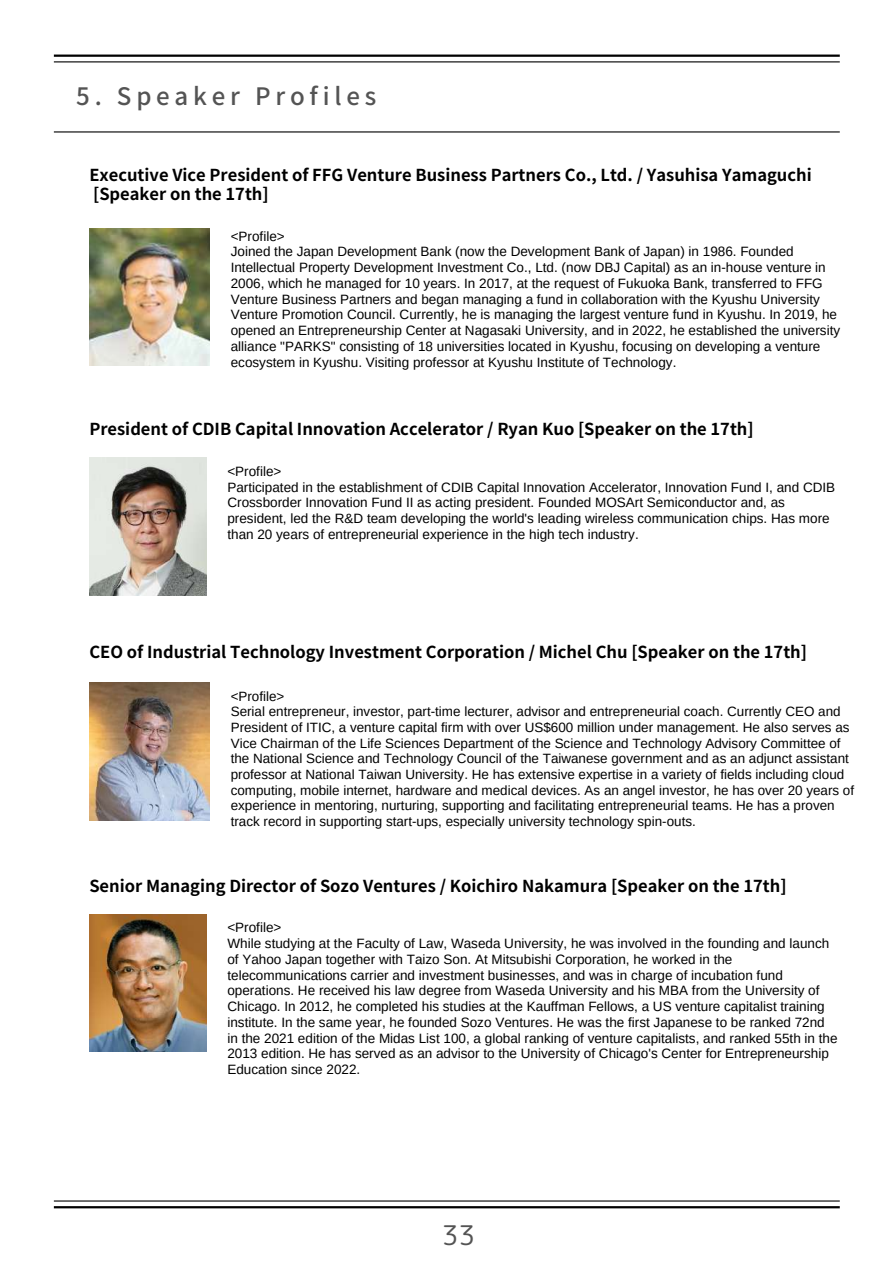
<style>
.page{position:relative;width:894px;height:1264px;background:#fff}
.page>*{position:absolute;margin:0;border:0;box-sizing:border-box;transform-origin:0 0}
.t1{font:27px "rounded mplus 1 p regular";color:#545454}
.t2{font:500 24px "Noto Sans JP";letter-spacing:.2em;color:#545454}
.t3{font:700 16.5px/19.2px "Noto Sans JP";color:#000}
.t4{font:13.5px/15.8px "Arimo";color:#000}
</style>
<div class="page">
<hr style="left:54px;top:131px;width:785px;height:1px;background:#000">
<hr style="left:54px;top:55px;width:785px;height:2px;background:#000">
<hr style="left:54px;top:61px;width:785px;height:1px;background:#000">
<hr style="left:54px;top:1206px;width:785px;height:2px;background:#000">
<hr style="left:54px;top:1200px;width:785px;height:1px;background:#000">
<img style="left:89px;top:458px;width:117px;height:137px">
<img style="left:89px;top:682px;width:120px;height:138px">
<img style="left:89px;top:914px;width:117px;height:137px">
<img style="left:89px;top:228px;width:120px;height:138px">
<h2 class="t2" style="left:76px;top:77px;width:301px">5. Speaker Profiles</h2>
<p class="t3" style="left:89px;top:164px;width:723px">Executive Vice President of FFG Venture Business Partners Co., Ltd. / Yasuhisa Yamaguchi [Speaker on the 17th]</p>
<p class="t4" style="left:231px;top:228px;width:610px">&lt;Profile&gt;<br>Joined the Japan Development Bank (now the Development Bank of Japan) in 1986. Founded Intellectual Property Development Investment Co., Ltd. (now DBJ Capital) as an in-house venture in 2006, which he managed for 10 years. In 2017, at the request of Fukuoka Bank, transferred to FFG Venture Business Partners and began managing a fund in collaboration with the Kyushu University Venture Promotion Council. Currently, he is managing the largest venture fund in Kyushu. In 2019, he opened an Entrepreneurship Center at Nagasaki University, and in 2022, he established the university alliance "PARKS" consisting of 18 universities located in Kyushu, focusing on developing a venture ecosystem in Kyushu. Visiting professor at Kyushu Institute of Technology.</p>
<p class="t3" style="left:89px;top:419px;width:665px">President of CDIB Capital Innovation Accelerator / Ryan Kuo [Speaker on the 17th]</p>
<p class="t4" style="left:227px;top:463px;width:609px">&lt;Profile&gt;<br>Participated in the establishment of CDIB Capital Innovation Accelerator, Innovation Fund I, and CDIB Crossborder Innovation Fund II as acting president. Founded MOSArt Semiconductor and, as president, led the R&amp;D team developing the world's leading wireless communication chips. Has more than 20 years of entrepreneurial experience in the high tech industry.</p>
<p class="t3" style="left:89px;top:641px;width:719px">CEO of Industrial Technology Investment Corporation / Michel Chu [Speaker on the 17th]</p>
<p class="t4" style="left:231px;top:688px;width:624px">&lt;Profile&gt;<br>Serial entrepreneur, investor, part-time lecturer, advisor and entrepreneurial coach. Currently CEO and President of ITIC, a venture capital firm with over US$600 million under management. He also serves as Vice Chairman of the Life Sciences Department of the Science and Technology Advisory Committee of the National Science and Technology Council of the Taiwanese government and as an adjunct assistant professor at National Taiwan University. He has extensive expertise in a variety of fields including cloud computing, mobile internet, hardware and medical devices. As an angel investor, he has over 20 years of experience in mentoring, nurturing, supporting and facilitating entrepreneurial teams. He has a proven track record in supporting start-ups, especially university technology spin-outs.</p>
<p class="t3" style="left:89px;top:875px;width:698px">Senior Managing Director of Sozo Ventures / Koichiro Nakamura [Speaker on the 17th]</p>
<p class="t4" style="left:227px;top:919px;width:611px">&lt;Profile&gt;<br>While studying at the Faculty of Law, Waseda University, he was involved in the founding and launch of Yahoo Japan together with Taizo Son. At Mitsubishi Corporation, he worked in the telecommunications carrier and investment businesses, and was in charge of incubation fund operations. He received his law degree from Waseda University and his MBA from the University of Chicago. In 2012, he completed his studies at the Kauffman Fellows, a US venture capitalist training institute. In the same year, he founded Sozo Ventures. He was the first Japanese to be ranked 72nd in the 2021 edition of the Midas List 100, a global ranking of venture capitalists, and ranked 55th in the 2013 edition. He has served as an advisor to the University of Chicago's Center for Entrepreneurship Education since 2022.</p>
<h1 class="t1" style="left:441px;top:1215px;width:35px">33</h1>
</div>
